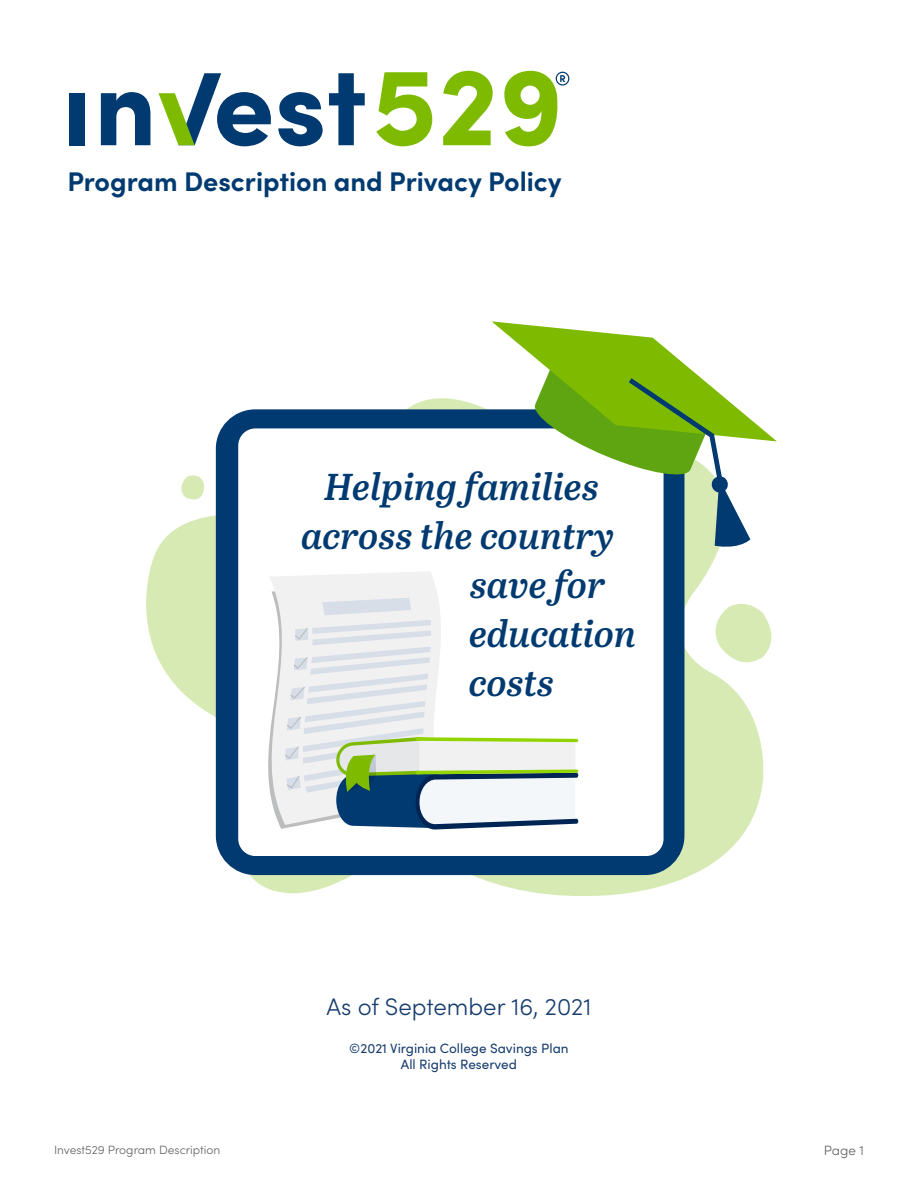
<style>
.page{position:relative;width:918px;height:1188px;background:#fff}
.page>*{position:absolute;margin:0;border:0;box-sizing:border-box;transform-origin:0 0}
.t1{font:italic 600 37.35px "Abril Text";color:#003a70}
.t2{font:700 27px "Sofia Pro";color:#003a70}
.t3{font:300 24px "Sofia Pro";color:#173d6e}
.t4{font:13.5px/16.2px "Sofia Pro";color:#173d6e;text-align:center}
.t5{font:300 13.5px "Sofia Pro";color:#636363}
.t6{font:300 12px "Sofia Pro";color:#636363}
</style>
<div class="page">
<svg style="left:763px;top:614px;width:8px;height:43px"></svg>
<svg style="left:146px;top:398px;width:617px;height:498px"></svg>
<div style="left:216px;top:409px;width:468px;height:466px;background:#003a70;border-radius:39px"></div>
<div style="left:238px;top:428px;width:426px;height:428px;background:#fff;border-radius:17px"></div>
<svg style="left:492px;top:321px;width:285px;height:229px"></svg>
<svg style="left:270px;top:572px;width:164px;height:10px;fill:#f1f1f2"></svg>
<svg style="left:268px;top:582px;width:310px;height:248px"></svg>
<svg style="left:101px;top:92px;width:49px;height:53px"></svg>
<svg style="left:278px;top:92px;width:45px;height:54px"></svg>
<svg style="left:329px;top:73px;width:36px;height:72px"></svg>
<svg style="left:376px;top:72px;width:56px;height:74px"></svg>
<svg style="left:443px;top:71px;width:50px;height:74px"></svg>
<svg style="left:159px;top:73px;width:112px;height:73px"></svg>
<div style="left:69px;top:93px;width:15px;height:52px;background:#003a70"></div>
<svg style="left:504px;top:71px;width:65px;height:76px"></svg>
<p class="t2" style="left:68px;top:161px;width:496px">Program Description and Privacy Policy</p>
<p class="t1" style="left:324px;top:459px;width:276px">Helping families</p>
<p class="t1" style="left:301px;top:508px;width:314px">across the country</p>
<p class="t1" style="left:470px;top:557px;width:137px">save for</p>
<p class="t1" style="left:469px;top:606px;width:168px">education</p>
<p class="t1" style="left:469px;top:655px;width:86px">costs</p>
<p class="t3" style="left:327px;top:989px;width:266px">As of September 16, 2021</p>
<p class="t4" style="left:349px;top:1039px;width:221px">©2021 Virginia College Savings Plan<br>All Rights Reserved</p>
<p class="t6" style="left:54px;top:1141px;width:168px">Invest529 Program Description</p>
<p class="t5" style="left:824px;top:1140px;width:42px">Page 1</p>
</div>
